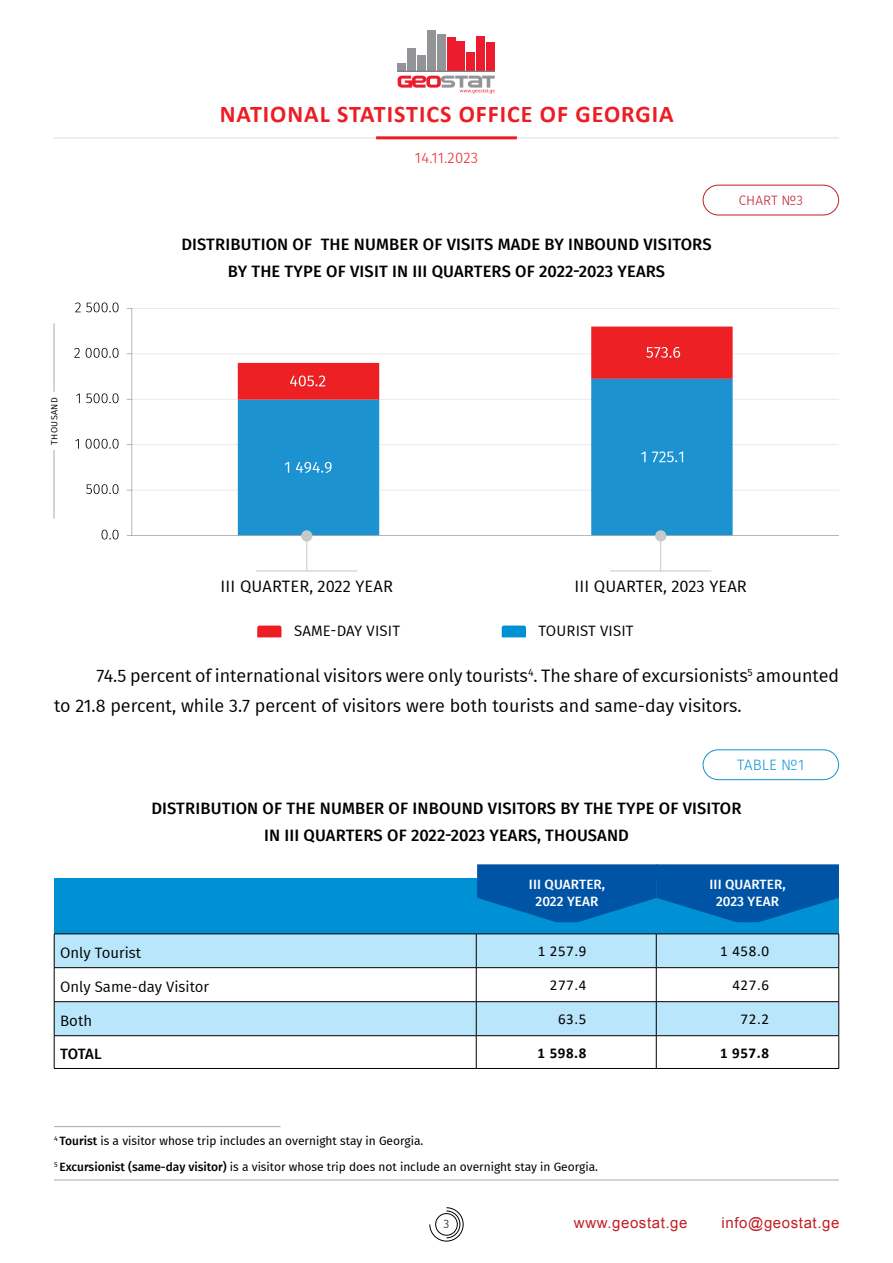
<style>
.page{position:relative;width:893px;height:1263px;background:#fff}
.page>*{position:absolute;margin:0;border:0;box-sizing:border-box;transform-origin:0 0}
.t1{font:700 24px "Calibri";letter-spacing:.04em;color:#ed1d24}
.t2{font:18px/30px "Fira GO";color:#000}
.t3{font:500 16.5px/27px "Fira GO";letter-spacing:.01em;color:#000;text-align:center}
.t4{font:16.5px "Fira GO";letter-spacing:.01em;color:#000}
.t5{font:15px "Fira GO";color:#000}
.t6{font:15px "Calibri";letter-spacing:.04em;color:#000}
.t7{font:15px "BPG Ingiri Arial";letter-spacing:.04em;color:#c12026}
.t8{font:700 15px "Calibri";letter-spacing:.04em;color:#000}
.t9{font:300 15px "Fira GO";letter-spacing:.015em;color:#ed1d24}
.t10{font:300 15px "Fira GO";letter-spacing:.01em;color:#1192d1}
.t11{font:500 15px "Fira GO";letter-spacing:-.025em;color:#000}
.t12{font:500 13.5px/16.5px "Fira GO";letter-spacing:.01em;color:#fff;text-align:center}
.t13{font:300 13.5px "Fira GO";letter-spacing:.01em;color:#be1728}
.t14{font:12px "Fira GO";color:#000}
.t15{font:300 12px "Fira GO";color:#000}
.t16{font:9px "Fira GO";letter-spacing:.04em;color:#000}
.s1{font-weight:500}
</style>
<div class="page">
<svg style="left:429px;top:1207px;width:35px;height:34px"></svg>
<hr style="left:54px;top:1179px;width:785px;height:1px;background:#a7a9ac">
<hr style="left:54px;top:137px;width:785px;height:2px;background:#e6e7e8">
<hr style="left:376px;top:136px;width:141px;height:3px;background:#ed1d24">
<div style="left:398px;top:63px;width:8px;height:9px;background:#929497"></div>
<div style="left:407px;top:48px;width:9px;height:24px;background:#929497"></div>
<div style="left:417px;top:55px;width:9px;height:17px;background:#929497"></div>
<div style="left:427px;top:30px;width:9px;height:42px;background:#929497"></div>
<div style="left:437px;top:34px;width:9px;height:38px;background:#929497"></div>
<div style="left:447px;top:37px;width:8px;height:35px;background:#ec1b2e"></div>
<div style="left:457px;top:42px;width:8px;height:30px;background:#ec1b2e"></div>
<div style="left:466px;top:52px;width:9px;height:20px;background:#ec1b2e"></div>
<div style="left:476px;top:36px;width:9px;height:36px;background:#ec1b2e"></div>
<div style="left:486px;top:42px;width:9px;height:30px;background:#ec1b2e"></div>
<hr style="left:398px;top:71px;width:97px;height:1px;background:#808184">
<svg style="left:398px;top:76px;width:97px;height:17px"></svg>
<div style="left:703px;top:185px;width:136px;height:30px;border:1px solid #c12026;border-radius:15px"></div>
<div style="left:54px;top:879px;width:603px;height:55px;background:#0091d4"></div>
<div style="left:656px;top:879px;width:183px;height:55px;background:#0091d4"></div>
<svg style="left:477px;top:864px;width:362px;height:58px"></svg>
<svg style="left:55px;top:934px;width:783px;height:134px"></svg>
<hr style="left:476px;top:934px;width:1px;height:33px;background:#000">
<hr style="left:476px;top:968px;width:1px;height:33px;background:#000">
<hr style="left:476px;top:1002px;width:1px;height:33px;background:#000">
<hr style="left:476px;top:1036px;width:1px;height:32px;background:#000">
<hr style="left:656px;top:934px;width:1px;height:33px;background:#000">
<hr style="left:838px;top:934px;width:1px;height:33px;background:#000">
<hr style="left:656px;top:968px;width:1px;height:33px;background:#000">
<hr style="left:838px;top:968px;width:1px;height:33px;background:#000">
<hr style="left:656px;top:1002px;width:1px;height:33px;background:#000">
<hr style="left:838px;top:1002px;width:1px;height:33px;background:#000">
<hr style="left:656px;top:1036px;width:1px;height:32px;background:#000">
<hr style="left:838px;top:1036px;width:1px;height:32px;background:#000">
<hr style="left:54px;top:933px;width:422px;height:1px;background:#000">
<hr style="left:54px;top:934px;width:1px;height:33px;background:#000">
<hr style="left:476px;top:933px;width:180px;height:1px;background:#000">
<hr style="left:656px;top:933px;width:183px;height:1px;background:#000">
<hr style="left:54px;top:967px;width:422px;height:1px;background:#000">
<hr style="left:54px;top:968px;width:1px;height:33px;background:#000">
<hr style="left:476px;top:967px;width:180px;height:1px;background:#000">
<hr style="left:656px;top:967px;width:183px;height:1px;background:#000">
<hr style="left:54px;top:1001px;width:422px;height:1px;background:#000">
<hr style="left:54px;top:1002px;width:1px;height:33px;background:#000">
<hr style="left:476px;top:1001px;width:180px;height:1px;background:#000">
<hr style="left:656px;top:1001px;width:183px;height:1px;background:#000">
<hr style="left:54px;top:1035px;width:422px;height:1px;background:#000">
<hr style="left:54px;top:1036px;width:1px;height:32px;background:#000">
<hr style="left:476px;top:1035px;width:180px;height:1px;background:#000">
<hr style="left:656px;top:1035px;width:183px;height:1px;background:#000">
<hr style="left:54px;top:1068px;width:422px;height:1px;background:#000">
<hr style="left:476px;top:1068px;width:180px;height:1px;background:#000">
<hr style="left:656px;top:1068px;width:183px;height:1px;background:#000">
<div style="left:703px;top:749px;width:136px;height:31px;border:1px solid #1192d1;border-radius:15px"></div>
<hr style="left:54px;top:324px;width:1px;height:67px;background:#a7a9ac">
<hr style="left:54px;top:450px;width:1px;height:68px;background:#a7a9ac">
<svg style="left:127px;top:308px;width:712px;height:228px"></svg>
<svg style="left:102px;top:530px;width:17px;height:9px"></svg>
<svg style="left:86px;top:484px;width:33px;height:10px"></svg>
<svg style="left:75px;top:439px;width:4px;height:10px"></svg>
<svg style="left:86px;top:439px;width:33px;height:10px"></svg>
<svg style="left:76px;top:394px;width:4px;height:9px"></svg>
<svg style="left:86px;top:393px;width:33px;height:10px"></svg>
<svg style="left:74px;top:348px;width:6px;height:10px"></svg>
<svg style="left:86px;top:348px;width:33px;height:10px"></svg>
<svg style="left:75px;top:302px;width:44px;height:10px"></svg>
<div style="left:661px;top:427px;width:8px;height:9px;background:#1c92d1"></div>
<div style="left:301px;top:530px;width:11px;height:11px;background:#c7c8ca;border-radius:50%"></div>
<hr style="left:256px;top:571px;width:101px;height:1px;background:#c7c8ca">
<hr style="left:306px;top:536px;width:1px;height:35px;background:#c7c8ca">
<div style="left:655px;top:530px;width:11px;height:11px;background:#c7c8ca;border-radius:50%"></div>
<hr style="left:610px;top:571px;width:101px;height:1px;background:#c7c8ca">
<hr style="left:660px;top:536px;width:1px;height:35px;background:#c7c8ca">
<svg style="left:257px;top:625px;width:24px;height:12px"></svg>
<svg style="left:502px;top:625px;width:24px;height:12px"></svg>
<hr style="left:54px;top:1126px;width:226px;height:1px;background:#a7a9ac">
<h1 class="t1" style="left:220px;top:97px;width:455px">NATIONAL STATISTICS OFFICE OF GEORGIA</h1>
<p class="t16" style="left:49px;top:445px;width:49px;rotate:-90deg">THOUSAND</p>
<p class="t9" style="left:415px;top:149px;width:65px">14.11.2023</p>
<p class="t3" style="left:181px;top:231px;width:532px">DISTRIBUTION OF THE NUMBER OF VISITS MADE BY INBOUND VISITORS<br>BY THE TYPE OF VISIT IN III QUARTERS OF 2022-2023 YEARS</p>
<p class="t13" style="left:739px;top:192px;width:66px">CHART №3</p>
<p class="t4" style="left:221px;top:576px;width:174px">III QUARTER, 2022 YEAR</p>
<p class="t4" style="left:575px;top:576px;width:174px">III QUARTER, 2023 YEAR</p>
<p class="t5" style="left:294px;top:622px;width:108px">SAME-DAY VISIT</p>
<p class="t5" style="left:539px;top:622px;width:96px">TOURIST VISIT</p>
<p class="t2" style="left:54px;top:661px;width:786px;text-indent:43px">74.5 percent of international visitors were only tourists<sup>4</sup>. The share of excursionists<sup>5</sup> amounted to 21.8 percent, while 3.7 percent of visitors were both tourists and same-day visitors.</p>
<p class="t10" style="left:737px;top:756px;width:69px">TABLE №1</p>
<p class="t3" style="left:151px;top:795px;width:592px">DISTRIBUTION OF THE NUMBER OF INBOUND VISITORS BY THE TYPE OF VISITOR<br>IN III QUARTERS OF 2022-2023 YEARS, THOUSAND</p>
<p class="t12" style="left:529px;top:876px;width:78px">III QUARTER,<br>2022 YEAR</p>
<p class="t12" style="left:709px;top:876px;width:78px">III QUARTER,<br>2023 YEAR</p>
<p class="t5" style="left:60px;top:944px;width:82px">Only Tourist</p>
<p class="t6" style="left:538px;top:941px;width:50px">1 257.9</p>
<p class="t6" style="left:720px;top:941px;width:50px">1 458.0</p>
<p class="t5" style="left:60px;top:978px;width:151px">Only Same-day Visitor</p>
<p class="t6" style="left:550px;top:975px;width:38px">277.4</p>
<p class="t6" style="left:732px;top:975px;width:38px">427.6</p>
<p class="t5" style="left:60px;top:1012px;width:33px">Both</p>
<p class="t6" style="left:558px;top:1009px;width:30px">63.5</p>
<p class="t6" style="left:741px;top:1009px;width:30px">72.2</p>
<p class="t11" style="left:60px;top:1045px;width:43px">TOTAL</p>
<p class="t8" style="left:537px;top:1042px;width:51px">1 598.8</p>
<p class="t8" style="left:720px;top:1042px;width:51px">1 957.8</p>
<p class="t14" style="left:54px;top:1133px;width:371px"><sup>4</sup> <span class="s1">Tourist</span> is a visitor whose trip includes an overnight stay in Georgia.</p>
<p class="t14" style="left:54px;top:1160px;width:546px"><sup>5</sup> <span class="s1">Excursionist (same-day visitor)</span> is a visitor whose trip does not include an overnight stay in Georgia.</p>
<p class="t15" style="left:444px;top:1217px;width:7px">3</p>
<p class="t7" style="left:574px;top:1213px;width:115px">www.geostat.ge</p>
<p class="t7" style="left:722px;top:1213px;width:119px">info@geostat.ge</p>
</div>
